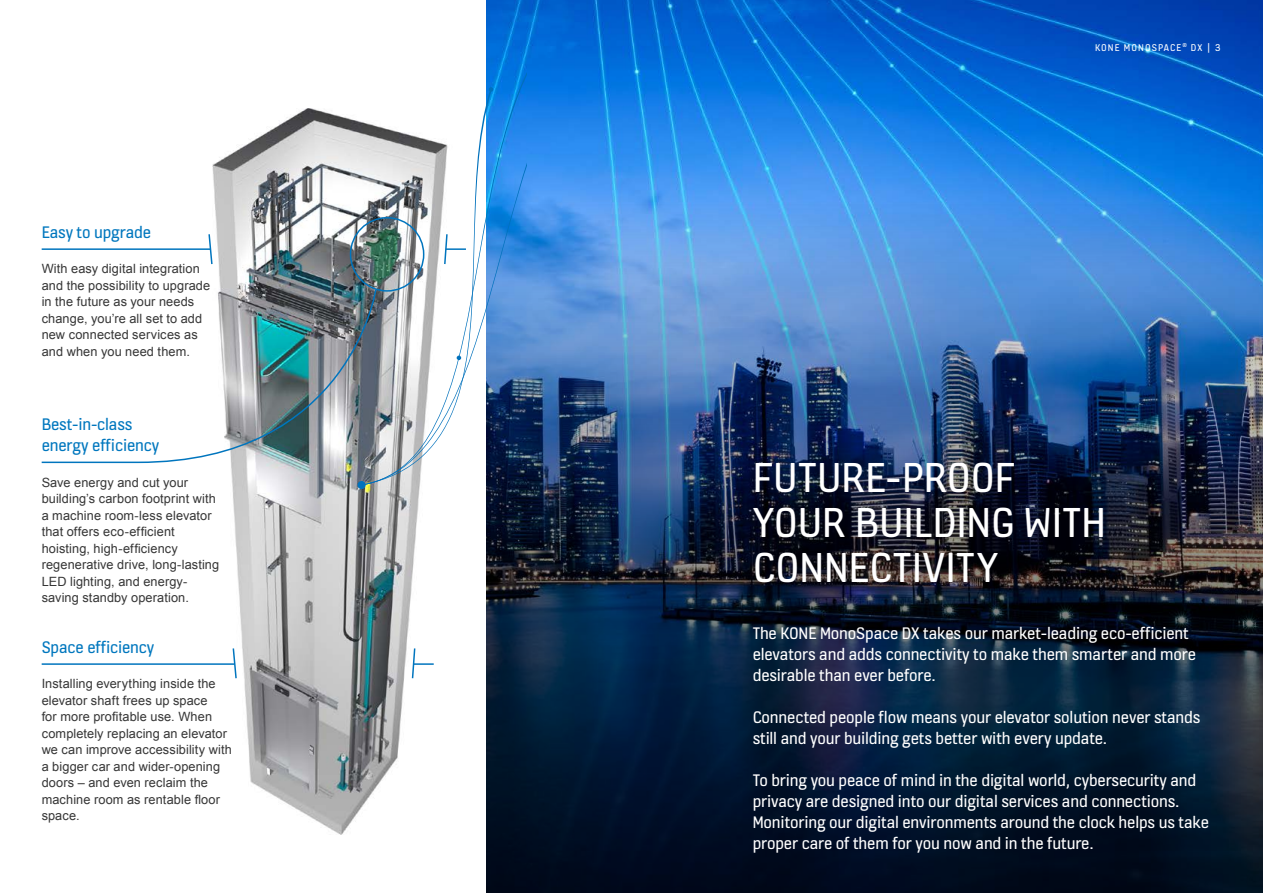
<style>
.page{position:relative;width:1263px;height:893px;background:#fff}
.page>*{position:absolute;margin:0;border:0;box-sizing:border-box;transform-origin:0 0}
.t1{font:45px/45px "KONE Information v 13";color:#fff}
.t2{font:18px/21px "KONE Information v 13";letter-spacing:-.01em;color:#fff}
.t3{font:18px/21px "KONE Information v 13";letter-spacing:-.01em;color:#0077be}
.t4{font:12.75px/16.5px "Arial";letter-spacing:.01em;color:#363636}
.t5{font:10.5px "KONE Information v 13";letter-spacing:.1em;color:#fff}
</style>
<div class="page">
<img style="left:486px;top:0;width:777px;height:203px">
<img style="left:486px;top:203px;width:777px;height:690px">
<img style="left:212px;top:108px;width:208px;height:727px">
<img style="left:361px;top:33px;width:165px;height:452px">
<div style="left:357px;top:481px;width:9px;height:8px;background:#0071bc;border-radius:50%"></div>
<svg style="left:457px;top:356px;width:4px;height:4px"></svg>
<svg style="left:489px;top:87px;width:4px;height:5px"></svg>
<hr style="left:42px;top:663px;width:193px;height:2px;background:#0075be">
<hr style="left:414px;top:663px;width:20px;height:2px;background:#0075be">
<hr style="left:446px;top:248px;width:20px;height:2px;background:#0075be">
<div style="left:350px;top:217px;width:74px;height:75px;border:2px solid #0075be;border-radius:50%"></div>
<hr style="left:42px;top:248px;width:168px;height:2px;background:#0075be">
<svg style="left:41px;top:288px;width:336px;height:176px"></svg>
<svg style="left:232px;top:647px;width:6px;height:33px"></svg>
<svg style="left:207px;top:233px;width:6px;height:33px"></svg>
<svg style="left:411px;top:647px;width:5px;height:33px"></svg>
<svg style="left:443px;top:233px;width:5px;height:33px"></svg>
<h2 class="t3" style="left:42px;top:221px;width:111px">Easy to upgrade</h2>
<p class="t4" style="left:42px;top:261px;width:170px">With easy digital integration and the possibility to upgrade in the future as your needs change, you’re all set to add new connected services as and when you need them.</p>
<h2 class="t3" style="left:42px;top:413px;width:119px">Best-in-class energy efficiency</h2>
<p class="t4" style="left:42px;top:474px;width:179px">Save energy and cut your building’s carbon footprint with a machine room-less elevator that offers eco-efficient hoisting, high-efficiency regenerative drive, long-lasting<br>LED lighting, and energy&shy;saving standby operation.</p>
<h2 class="t3" style="left:42px;top:636px;width:114px">Space efficiency</h2>
<p class="t4" style="left:42px;top:676px;width:192px">Installing everything inside the elevator shaft frees up space<br>for more profitable use. When completely replacing an elevator we can improve accessibility with a bigger car and wider-opening doors – and even reclaim the machine room as rentable floor space.</p>
<p class="t5" style="left:1095px;top:40px;width:127px">KONE MONOSPACE<sup>®</sup> DX | 3</p>
<h1 class="t1" style="left:753px;top:453px;width:355px">FUTURE-PROOF<br>YOUR BUILDING WITH<br>CONNECTIVITY</h1>
<h2 class="t2" style="left:753px;top:622px;width:445px">The KONE MonoSpace DX takes our market-leading eco-efficient elevators and adds connectivity to make them smarter and more desirable than ever before.</h2>
<h2 class="t2" style="left:753px;top:706px;width:449px">Connected people flow means your elevator solution never stands still and your building gets better with every update.</h2>
<p class="t2" style="left:753px;top:769px;width:458px">To bring you peace of mind in the digital world, cybersecurity and privacy are designed into our digital services and connections.<br>Monitoring our digital environments around the clock helps us take proper care of them for you now and in the future.</p>
</div>
